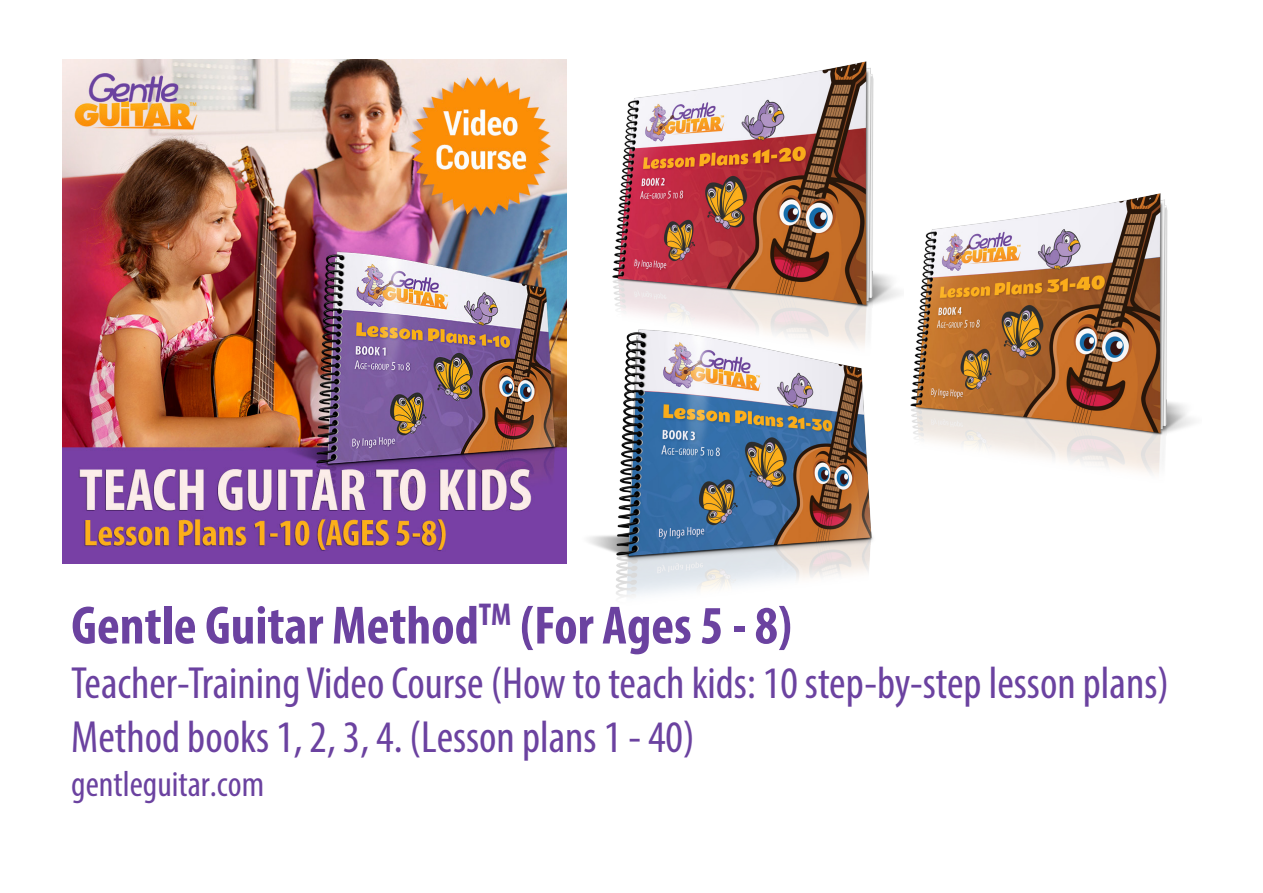
<style>
.page{position:relative;width:1263px;height:893px;background:#fff}
.page>*{position:absolute;margin:0;border:0;box-sizing:border-box;transform-origin:0 0}
.t1{font:700 condensed 54.3px "Myriad Pro";color:#6b42a0}
.t2{font:condensed 45.3px/54.3px "Myriad Pro";color:#6b42a0}
.t3{font:condensed 36.3px "Myriad Pro";color:#6b42a0}
</style>
<div class="page">
<img style="left:612px;top:61px;width:281px;height:250px">
<img style="left:588px;top:311px;width:285px;height:287px">
<img style="left:893px;top:193px;width:301px;height:281px">
<img style="left:62px;top:59px;width:504px;height:504px">
<p class="t1" style="left:71px;top:591px;width:722px">Gentle Guitar Method<sup>TM</sup> (For Ages 5 - 8)</p>
<p class="t2" style="left:71px;top:655px;width:1099px">Teacher-Training Video Course (How to teach kids: 10 step-by-step lesson plans)<br>Method books 1, 2, 3, 4. (Lesson plans 1 - 40)</p>
<p class="t3" style="left:71px;top:762px;width:194px">gentleguitar.com</p>
</div>
